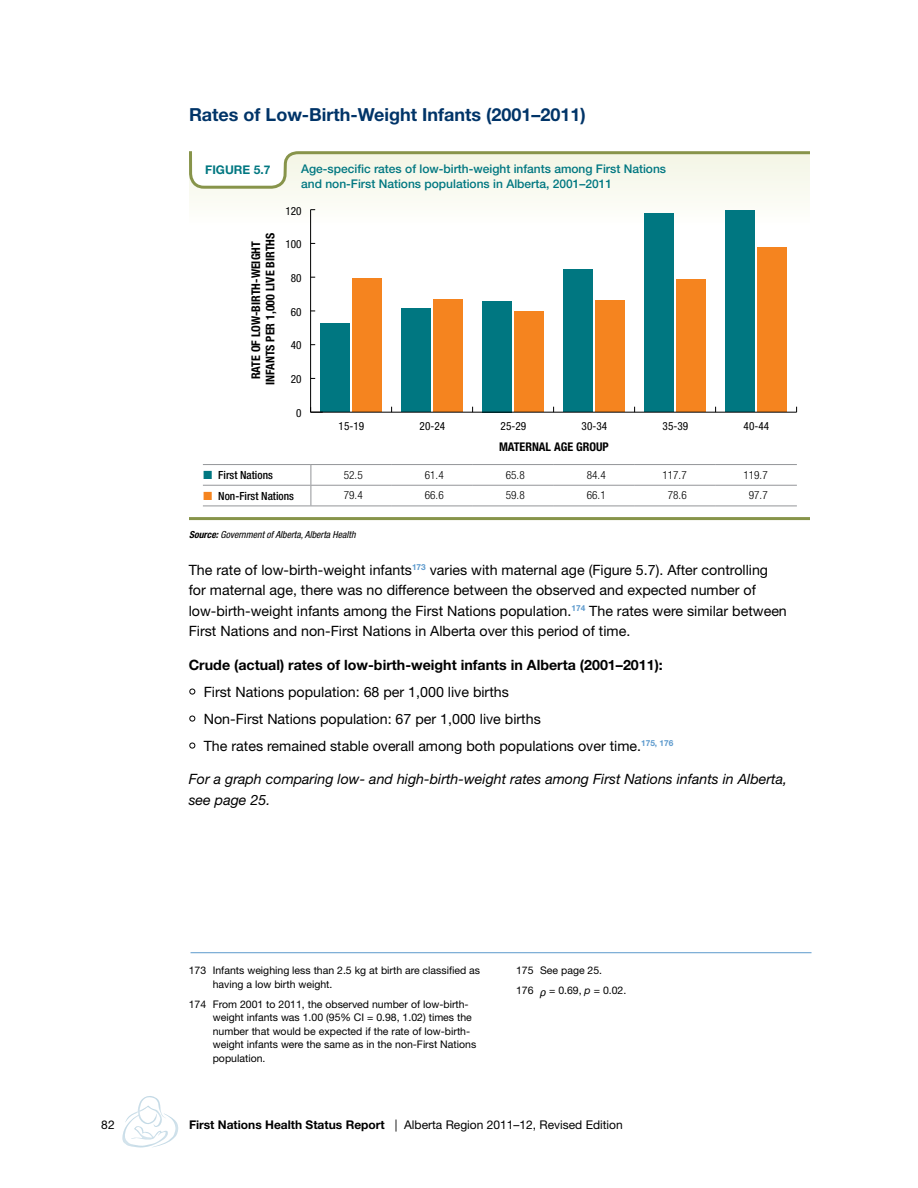
<style>
.page{position:relative;width:918px;height:1188px;background:#fff}
.page>*{position:absolute;margin:0;border:0;box-sizing:border-box;transform-origin:0 0}
.t1{font:700 18px "Helvetica Neue LT Std";color:#003468}
.t2{font:14.25px/20.2px "Helvetica Neue LT Std";color:#000}
.t3{font:italic 14.25px/20.2px "Helvetica Neue LT Std";color:#000}
.t4{font:700 14.25px "Helvetica Neue LT Std";color:#000}
.t5{font:500 12px/15px "Helvetica Neue LT Std";color:#007781}
.t6{font:12px "Helvetica Neue LT Std";color:#000}
.t7{font:700 condensed 12px/14.4px "Helvetica Neue LT Std";color:#000;text-align:center}
.t8{font:700 12px "Helvetica Neue LT Std";color:#007781}
.t9{font:300 condensed 11.25px "Helvetica Neue LT Std";color:#000}
.t10{font:condensed 11.25px "Helvetica Neue LT Std";color:#000}
.t11{font:500 condensed 11.25px "Helvetica Neue LT Std";color:#000}
.t12{font:10.5px/13.5px "Helvetica Neue LT Std";color:#000}
.t13{font:italic condensed 9.75px "Helvetica Neue LT Std";color:#000}
.s1{font-weight:700}
.s2{font-family:"Calibri";font-style:italic;font-size:12px}
.s3{font-style:italic}
</style>
<div class="page">
<svg style="left:189px;top:151px;width:623px;height:803px"></svg>
<div style="left:353px;top:278px;width:29px;height:134px;background:#f5841f"></div>
<div style="left:434px;top:300px;width:29px;height:112px;background:#f5841f"></div>
<div style="left:515px;top:311px;width:29px;height:101px;background:#f5841f"></div>
<div style="left:596px;top:301px;width:29px;height:111px;background:#f5841f"></div>
<div style="left:677px;top:280px;width:29px;height:132px;background:#f5841f"></div>
<div style="left:758px;top:247px;width:29px;height:165px;background:#f5841f"></div>
<div style="left:320px;top:324px;width:29px;height:88px;background:#007781"></div>
<div style="left:401px;top:309px;width:29px;height:103px;background:#007781"></div>
<div style="left:482px;top:301px;width:29px;height:111px;background:#007781"></div>
<div style="left:563px;top:270px;width:29px;height:142px;background:#007781"></div>
<div style="left:644px;top:214px;width:29px;height:198px;background:#007781"></div>
<div style="left:725px;top:210px;width:29px;height:202px;background:#007781"></div>
<hr style="left:311px;top:412px;width:486px;height:1px;background:#000">
<hr style="left:310px;top:210px;width:1px;height:202px;background:#000">
<svg style="left:310px;top:407px;width:13px;height:6px"></svg>
<hr style="left:203px;top:464px;width:108px;height:1px;background:#939598">
<hr style="left:311px;top:464px;width:81px;height:1px;background:#939598">
<hr style="left:392px;top:464px;width:81px;height:1px;background:#939598">
<hr style="left:473px;top:464px;width:81px;height:1px;background:#939598">
<hr style="left:554px;top:464px;width:81px;height:1px;background:#939598">
<hr style="left:635px;top:464px;width:81px;height:1px;background:#939598">
<hr style="left:716px;top:464px;width:81px;height:1px;background:#939598">
<hr style="left:203px;top:485px;width:108px;height:1px;background:#939598">
<hr style="left:311px;top:485px;width:81px;height:1px;background:#939598">
<hr style="left:392px;top:485px;width:81px;height:1px;background:#939598">
<hr style="left:473px;top:485px;width:81px;height:1px;background:#939598">
<hr style="left:554px;top:485px;width:81px;height:1px;background:#939598">
<hr style="left:635px;top:485px;width:81px;height:1px;background:#939598">
<hr style="left:716px;top:485px;width:81px;height:1px;background:#939598">
<hr style="left:203px;top:506px;width:108px;height:1px;background:#939598">
<hr style="left:311px;top:506px;width:81px;height:1px;background:#939598">
<hr style="left:392px;top:506px;width:81px;height:1px;background:#939598">
<hr style="left:473px;top:506px;width:81px;height:1px;background:#939598">
<hr style="left:554px;top:506px;width:81px;height:1px;background:#939598">
<hr style="left:635px;top:506px;width:81px;height:1px;background:#939598">
<hr style="left:716px;top:506px;width:81px;height:1px;background:#939598">
<svg style="left:311px;top:465px;width:1px;height:41px"></svg>
<hr style="left:189px;top:517px;width:621px;height:3px;background:#87944a">
<svg style="left:122px;top:1096px;width:57px;height:52px"></svg>
<hr style="left:191px;top:952px;width:621px;height:1px;background:#5d9acd">
<svg style="left:204px;top:471px;width:8px;height:8px"></svg>
<svg style="left:204px;top:492px;width:8px;height:8px"></svg>
<p class="t1" style="left:189px;top:103px;width:398px">Rates of Low-Birth-Weight Infants (2001–2011)</p>
<p class="t8" style="left:205px;top:162px;width:67px">Figure 5.7</p>
<p class="t7" style="left:248px;top:385px;width:154px;rotate:-90deg">RATE OF LOW-BIRTH-WEIGHT<br>INFANTS PER 1,000 LIVE BIRTHS</p>
<p class="t5" style="left:301px;top:161px;width:367px">Age-specific rates of low-birth-weight infants among First Nations and non-First Nations populations in Alberta, 2001–2011</p>
<p class="t10" style="left:285px;top:204px;width:18px">120</p>
<p class="t10" style="left:285px;top:238px;width:18px">100</p>
<p class="t10" style="left:291px;top:272px;width:12px">80</p>
<p class="t10" style="left:291px;top:305px;width:12px">60</p>
<p class="t10" style="left:291px;top:339px;width:12px">40</p>
<p class="t10" style="left:291px;top:373px;width:12px">20</p>
<p class="t10" style="left:296px;top:406px;width:7px">0</p>
<p class="t10" style="left:339px;top:420px;width:27px">15-19</p>
<p class="t10" style="left:420px;top:420px;width:27px">20-24</p>
<p class="t10" style="left:501px;top:420px;width:27px">25-29</p>
<p class="t10" style="left:582px;top:420px;width:27px">30-34</p>
<p class="t10" style="left:663px;top:420px;width:27px">35-39</p>
<p class="t10" style="left:744px;top:420px;width:27px">40-44</p>
<p class="t7" style="left:499px;top:439px;width:29px">MATERNA</p>
<p class="t7" style="left:546px;top:439px;width:16px">L AGE</p>
<p class="t7" style="left:576px;top:439px;width:8px">GROUP</p>
<p class="t11" style="left:218px;top:469px;width:56px">First Nations</p>
<p class="t9" style="left:344px;top:468px;width:20px">52.5</p>
<p class="t9" style="left:425px;top:468px;width:20px">61.4</p>
<p class="t9" style="left:506px;top:468px;width:20px">65.8</p>
<p class="t9" style="left:587px;top:468px;width:20px">84.4</p>
<p class="t9" style="left:662px;top:468px;width:26px">117.7</p>
<p class="t9" style="left:743px;top:468px;width:26px">119.7</p>
<p class="t11" style="left:218px;top:489px;width:77px">Non-First Nations</p>
<p class="t9" style="left:344px;top:489px;width:20px">79.4</p>
<p class="t9" style="left:425px;top:489px;width:20px">66.6</p>
<p class="t9" style="left:506px;top:489px;width:20px">59.8</p>
<p class="t9" style="left:587px;top:489px;width:20px">66.1</p>
<p class="t9" style="left:668px;top:489px;width:20px">78.6</p>
<p class="t9" style="left:749px;top:489px;width:20px">97.7</p>
<p class="t13" style="left:189px;top:529px;width:168px"><span class="s1">Source:</span> Government of Alberta, Alberta Health</p>
<p class="t2" style="left:189px;top:560px;width:600px">The rate of low-birth-weight infants<sup>173</sup> varies with maternal age (Figure 5.7). After controlling for maternal age, there was no difference between the observed and expected number of low-birth-weight infants among the First Nations population.<sup>174</sup> The rates were similar between First Nations and non-First Nations in Alberta over this period of time.</p>
<p class="t4" style="left:189px;top:656px;width:476px">Crude (actual) rates of low-birth-weight infants in Alberta (2001–2011):</p>
<p class="t2" style="left:204px;top:678px;width:471px;line-height:27px">First Nations population: 68 per 1,000 live births<br>Non-First Nations population: 67 per 1,000 live births<br>The rates remained stable overall among both populations over time.<sup>175,</sup> <sup>176</sup></p>
<p class="t3" style="left:189px;top:769px;width:600px">For a graph comparing low- and high-birth-weight rates among First Nations infants in Alberta, see page 25.</p>
<p class="t12" style="left:213px;top:963px;width:269px;text-indent:-24px">173 Infants weighing less than 2.5 kg at birth are classified as having a low birth weight.</p>
<p class="t12" style="left:213px;top:997px;width:265px;text-indent:-24px">174 From 2001 to 2011, the observed number of low-birth&shy;weight infants was 1.00 (95% CI = 0.98, 1.02) times the number that would be expected if the rate of low-birth&shy;weight infants were the same as in the non-First Nations population.</p>
<p class="t12" style="left:516px;top:960px;width:112px;line-height:20.2px">175 See page 25.<br>176 <span class="s2">ρ</span> = 0.69, <span class="s3">p</span> = 0.02.</p>
<p class="t6" style="left:101px;top:1117px;width:15px">82</p>
<p class="t6" style="left:189px;top:1117px;width:435px"><span class="s1">First Nations Health Status Report</span> | Alberta Region 2011–12, Revised Edition</p>
</div>
